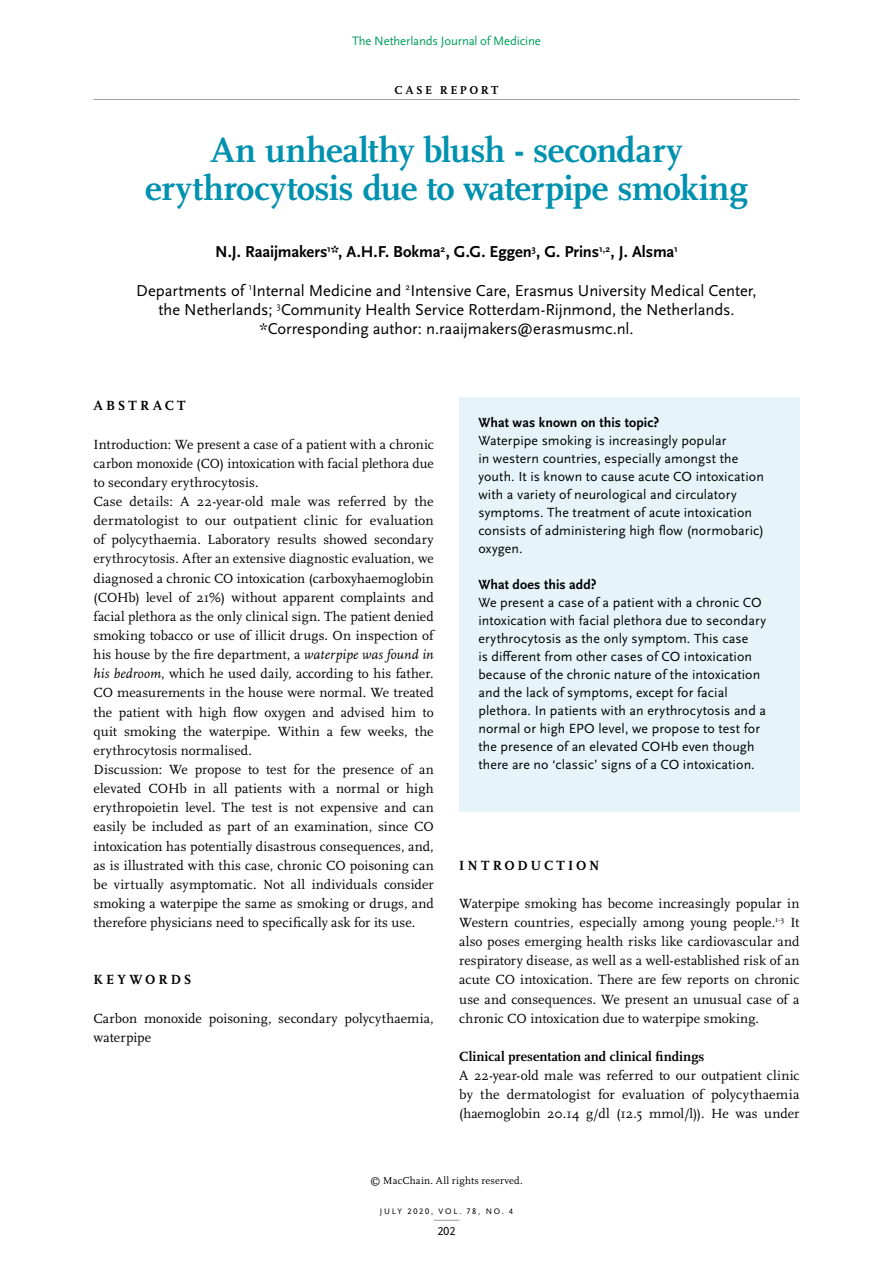
<style>
.page{position:relative;width:893px;height:1263px;background:#fff}
.page>*{position:absolute;margin:0;border:0;box-sizing:border-box;transform-origin:0 0}
.kop{font:700 36px/38.2px "Scala Pro";letter-spacing:-.01em;color:#0091af;text-align:center}
.auteursinfo{font:16.5px/19.2px "Scala Sans Pro";letter-spacing:-.005em;color:#000;text-align:center}
.auteurs{font:700 16.5px "Scala Sans Pro";letter-spacing:-.005em;color:#000}
.brood_grep{font:13.8px/19.2px "Scala Pro";letter-spacing:.015em;color:#000;text-align:justify}
.kader-brood{font:13.8px/18px "Scala Sans Pro";letter-spacing:.01em;color:#000}
.kader-tussenkop{font:700 13.8px "Scala Sans Pro";letter-spacing:.005em;color:#000}
.tussenkop_2{font:700 13.8px "Scala Pro";letter-spacing:.005em;color:#000}
.tussenkop_1{font:700 13.8px "Scala Pro";letter-spacing:.22em;color:#000}
.tussenkop_1-2{font:700 13.8px "Scala Pro";letter-spacing:.2em;color:#000}
.t1{font:12.75px "Scala Sans Pro";letter-spacing:-.01em;color:#009e59}
.rubriek{font:700 12px "Scala Pro";letter-spacing:.21em;color:#000}
.t2{font:12px "Scala Sans Pro";color:#000}
.t3{font:10.5px "Scala Pro";letter-spacing:.02em;color:#000}
.t4{font:8.4px "Scala Sans Pro";letter-spacing:.21em;color:#000}
.s1{font-style:italic}
</style>
<div class="page">
<svg style="left:434px;top:1220px;width:25px;height:1px"></svg>
<hr style="left:94px;top:99px;width:705px;height:1px;background:#9d9d9c">
<div style="left:459px;top:398px;width:340px;height:414px;background:#e6f4f9"></div>
<p class="t1" style="left:352px;top:34px;width:190px">The Netherlands Journal of Medicine</p>
<p class="rubriek" style="left:395px;top:83px;width:105px">CASE REPORT</p>
<p class="kop" style="left:145px;top:131px;width:604px">An unhealthy blush - secondary erythrocytosis due to waterpipe smoking</p>
<p class="auteurs" style="left:215px;top:242px;width:464px">N.J. Raaijmakers<sup>1</sup>*, A.H.F. Bokma<sup>2</sup>, G.G. Eggen<sup>3</sup>, G. Prins<sup>1,2</sup>, J. Alsma<sup>1</sup></p>
<p class="auteursinfo" style="left:136px;top:281px;width:622px">Departments of <sup>1</sup>Internal Medicine and <sup>2</sup>Intensive Care, Erasmus University Medical Center, the Netherlands; <sup>3</sup>Community Health Service Rotterdam-Rijnmond, the Netherlands. *Corresponding author: n.raaijmakers@erasmusmc.nl.</p>
<p class="tussenkop_1" style="left:94px;top:398px;width:93px">ABSTRACT</p>
<p class="brood_grep" style="left:94px;top:435px;width:342px">Introduction: We present a case of a patient with a chronic carbon monoxide (CO) intoxication with facial plethora due to secondary erythrocytosis.</p>
<p class="brood_grep" style="left:94px;top:492px;width:343px;text-align:left">Case details: A 22-year-old male was referred by the dermatologist to our outpatient clinic for evaluation of polycythaemia. Laboratory results showed secondary erythrocytosis. After an extensive diagnostic evaluation, we diagnosed a chronic CO intoxication (carboxyhaemoglobin (COHb) level of 21%) without apparent complaints and facial plethora as the only clinical sign. The patient denied smoking tobacco or use of illicit drugs. On inspection of his house by the fire department, a <span class="s1">waterpipe was found in his bedroom</span>, which he used daily, according to his father.<br>CO measurements in the house were normal. We treated the patient with high flow oxygen and advised him to quit smoking the waterpipe. Within a few weeks, the erythrocytosis normalised.</p>
<p class="brood_grep" style="left:94px;top:760px;width:342px">Discussion: We propose to test for the presence of an elevated COHb in all patients with a normal or high erythropoietin level. The test is not expensive and can easily be included as part of an examination, since CO intoxication has potentially disastrous consequences, and, as is illustrated with this case, chronic CO poisoning can be virtually asymptomatic. Not all individuals consider smoking a waterpipe the same as smoking or drugs, and therefore physicians need to specifically ask for its use.</p>
<p class="tussenkop_1" style="left:94px;top:972px;width:99px">KEYWORDS</p>
<p class="brood_grep" style="left:94px;top:1009px;width:342px">Carbon monoxide poisoning, secondary polycythaemia, waterpipe</p>
<p class="kader-tussenkop" style="left:478px;top:415px;width:183px">What was known on this topic?</p>
<p class="kader-brood" style="left:478px;top:432px;width:287px">Waterpipe smoking is increasingly popular<br>in western countries, especially amongst the youth. It is known to cause acute CO intoxication with a variety of neurological and circulatory symptoms. The treatment of acute intoxication consists of administering high flow (normobaric) oxygen.</p>
<p class="kader-tussenkop" style="left:478px;top:577px;width:120px">What does this add?</p>
<p class="kader-brood" style="left:478px;top:594px;width:289px">We present a case of a patient with a chronic CO intoxication with facial plethora due to secondary erythrocytosis as the only symptom. This case<br>is different from other cases of CO intoxication because of the chronic nature of the intoxication and the lack of symptoms, except for facial plethora. In patients with an erythrocytosis and a normal or high EPO level, we propose to test for the presence of an elevated COHb even though there are no ‘classic’ signs of a CO intoxication.</p>
<p class="tussenkop_1-2" style="left:459px;top:857px;width:141px">INTRODUCTION</p>
<p class="brood_grep" style="left:459px;top:894px;width:342px">Waterpipe smoking has become increasingly popular in Western countries, especially among young people.<sup>1-3</sup> It also poses emerging health risks like cardiovascular and respiratory disease, as well as a well-established risk of an acute CO intoxication. There are few reports on chronic use and consequences. We present an unusual case of a chronic CO intoxication due to waterpipe smoking.</p>
<p class="tussenkop_2" style="left:459px;top:1048px;width:247px">Clinical presentation and clinical findings</p>
<p class="brood_grep" style="left:459px;top:1066px;width:342px">A 22-year-old male was referred to our outpatient clinic by the dermatologist for evaluation of polycythaemia (haemoglobin 20.14 g/dl (12.5 mmol/l)). He was under</p>
<p class="t3" style="left:370px;top:1174px;width:154px">© MacChain. All rights reserved.</p>
<p class="t4" style="left:380px;top:1206px;width:135px">JULY 2020, VOL. 78, NO. 4</p>
<p class="t2" style="left:437px;top:1224px;width:19px">202</p>
</div>
